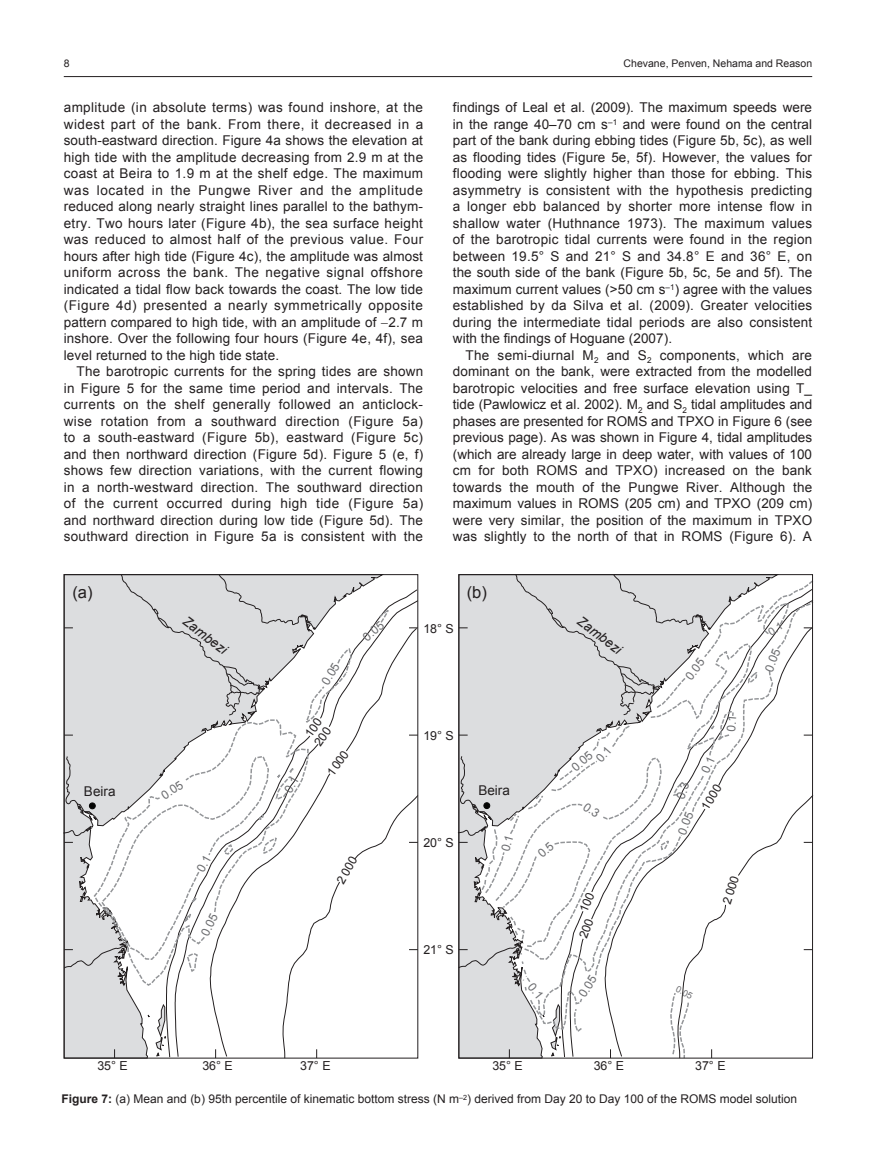
<style>
.page{position:relative;width:893px;height:1170px;background:#fff}
.page>*{position:absolute;margin:0;border:0;box-sizing:border-box;transform-origin:0 0}
.t1{font:16.5px "Arial";color:#231f20}
.t2{font:13.5px/16.5px "Arial";letter-spacing:.015em;color:#231f20;text-align:justify}
.t3{font:italic 13.5px "Arial";color:#231f20}
.t4{font:12.45px "Arial";color:#231f20}
.t5{font:12px/12.8px "Arial";color:#231f20}
.t6{font:12px "Arial";color:#6c6d70}
.t7{font:10.5px "Arial";color:#231f20}
.t8{font:9px "Arial";color:#6c6d70}
.s1{font-weight:700}
</style>
<div class="page">
<hr style="left:64px;top:76px;width:748px;height:1px;background:#231f20">
<svg style="left:63px;top:574px;width:356px;height:484px"></svg>
<svg style="left:458px;top:574px;width:356px;height:485px"></svg>
<p class="t7" style="left:64px;top:57px;width:7px">8</p>
<p class="t7" style="left:624px;top:57px;width:190px">Chevane, Penven, Nehama and Reason</p>
<p class="t2" style="left:64px;top:99px;width:361px">amplitude (in absolute terms) was found inshore, at the widest part of the bank. From there, it decreased in a south-eastward direction. Figure 4a shows the elevation at high tide with the amplitude decreasing from 2.9 m at the coast at Beira to 1.9 m at the shelf edge. The maximum was located in the Pungwe River and the amplitude reduced along nearly straight lines parallel to the bathym&shy;etry. Two hours later (Figure 4b), the sea surface height was reduced to almost half of the previous value. Four hours after high tide (Figure 4c), the amplitude was almost uniform across the bank. The negative signal offshore indicated a tidal flow back towards the coast. The low tide (Figure 4d) presented a nearly symmetrically opposite pattern compared to high tide, with an amplitude of −2.7 m inshore. Over the following four hours (Figure 4e, 4f), sea level returned to the high tide state.</p>
<p class="t2" style="left:64px;top:363px;width:361px;text-indent:13px">The barotropic currents for the spring tides are shown in Figure 5 for the same time period and intervals. The currents on the shelf generally followed an anticlock&shy;wise rotation from a southward direction (Figure 5a) to a south-eastward (Figure 5b), eastward (Figure 5c) and then northward direction (Figure 5d). Figure 5 (e, f) shows few direction variations, with the current flowing in a north-westward direction. The southward direction of the current occurred during high tide (Figure 5a) and northward direction during low tide (Figure 5d). The southward direction in Figure 5a is consistent with the</p>
<p class="t2" style="left:453px;top:99px;width:361px">findings of Leal et al. (2009). The maximum speeds were in the range 40–70 cm s<sup>–1</sup> and were found on the central part of the bank during ebbing tides (Figure 5b, 5c), as well as flooding tides (Figure 5e, 5f). However, the values for flooding were slightly higher than those for ebbing. This asymmetry is consistent with the hypothesis predicting a longer ebb balanced by shorter more intense flow in shallow water (Huthnance 1973). The maximum values of the barotropic tidal currents were found in the region between 19.5° S and 21° S and 34.8° E and 36° E, on the south side of the bank (Figure 5b, 5c, 5e and 5f). The maximum current values (&gt;50 cm s<sup>–1</sup>) agree with the values established by da Silva et al. (2009). Greater velocities during the intermediate tidal periods are also consistent with the findings of Hoguane (2007).</p>
<p class="t2" style="left:453px;top:347px;width:361px;text-indent:13px">The semi-diurnal M<sub>2</sub> and S<sub>2</sub> components, which are dominant on the bank, were extracted from the modelled barotropic velocities and free surface elevation using T_ tide (Pawlowicz et al. 2002). M<sub>2</sub> and S<sub>2</sub> tidal amplitudes and phases are presented for ROMS and TPXO in Figure 6 (see previous page). As was shown in Figure 4, tidal amplitudes (which are already large in deep water, with values of 100 cm for both ROMS and TPXO) increased on the bank towards the mouth of the Pungwe River. Although the maximum values in ROMS (205 cm) and TPXO (209 cm) were very similar, the position of the maximum in TPXO was slightly to the north of that in ROMS (Figure 6). A</p>
<p class="t1" style="left:72px;top:581px;width:22px">(a)</p>
<p class="t1" style="left:467px;top:581px;width:22px">(b)</p>
<p class="t4" style="left:423px;top:620px;width:32px">18° S</p>
<p class="t3" style="left:190px;top:612px;width:53px;rotate:37deg">Zambezi</p>
<p class="t6" style="left:359px;top:632px;width:25px;rotate:-40deg">0.05</p>
<p class="t2" style="left:84px;top:782px;width:33px">Beira</p>
<p class="t6" style="left:158px;top:789px;width:25px;rotate:-34deg">0.05</p>
<p class="t6" style="left:197px;top:931px;width:25px;rotate:-65deg">0.05</p>
<p class="t6" style="left:318px;top:679px;width:25px;rotate:-59deg">0.05</p>
<p class="t5" style="left:301px;top:734px;width:24px;rotate:-55deg">100<br>200</p>
<p class="t5" style="left:325px;top:770px;width:29px;rotate:-54deg">1000</p>
<p class="t5" style="left:334px;top:879px;width:31px;rotate:-60deg">2 000</p>
<p class="t4" style="left:423px;top:727px;width:32px">19° S</p>
<p class="t4" style="left:423px;top:834px;width:32px">20° S</p>
<p class="t2" style="left:478px;top:782px;width:33px">Beira</p>
<p class="t4" style="left:423px;top:941px;width:32px">21° S</p>
<p class="t3" style="left:584px;top:612px;width:53px;rotate:37deg">Zambezi</p>
<p class="t6" style="left:568px;top:763px;width:25px;rotate:-42deg">0.05</p>
<p class="t6" style="left:575px;top:992px;width:25px;rotate:-59deg">0.05</p>
<p class="t6" style="left:682px;top:673px;width:25px;rotate:-54deg">0.05</p>
<p class="t5" style="left:699px;top:805px;width:29px;rotate:-59deg">1000</p>
<p class="t6" style="left:674px;top:831px;width:25px;rotate:-69deg">0.05</p>
<p class="t5" style="left:720px;top:901px;width:31px;rotate:-72deg">2 000</p>
<p class="t8" style="left:679px;top:983px;width:19px;rotate:26deg">0.05</p>
<p class="t4" style="left:97px;top:1057px;width:32px">35° E</p>
<p class="t4" style="left:202px;top:1057px;width:32px">36° E</p>
<p class="t4" style="left:300px;top:1057px;width:32px">37° E</p>
<p class="t4" style="left:492px;top:1057px;width:32px">35° E</p>
<p class="t4" style="left:594px;top:1057px;width:32px">36° E</p>
<p class="t4" style="left:695px;top:1057px;width:32px">37° E</p>
<p class="t6" style="left:761px;top:668px;width:25px;rotate:-69deg">0.05</p>
<p class="t5" style="left:62px;top:1092px;width:737px"><span class="s1">Figure 7:</span> (a) Mean and (b) 95th percentile of kinematic bottom stress (N m<sup>–2</sup>) derived from Day 20 to Day 100 of the ROMS model solution</p>
</div>
